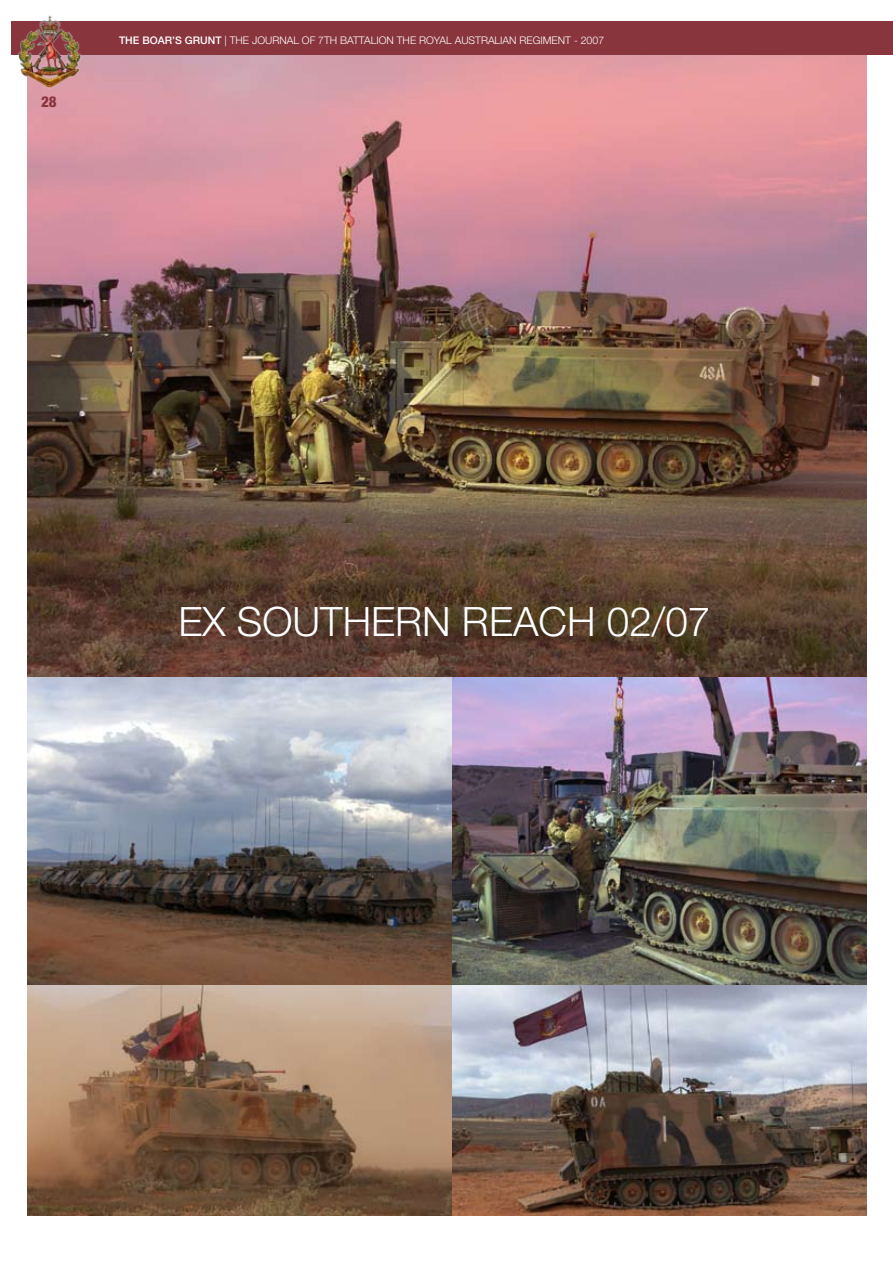
<style>
.page{position:relative;width:893px;height:1263px;background:#fff}
.page>*{position:absolute;margin:0;border:0;box-sizing:border-box;transform-origin:0 0}
.t1{font:300 40.5px "Helvetica Neue LT";color:#fff}
.t2{font:800 condensed 15px "Helvetica Neue LT";color:#88353d}
.t3{font:300 10.5px "Helvetica Neue LT";color:#fff}
.s1{font-weight:500}
</style>
<div class="page">
<img style="left:27px;top:55px;width:840px;height:623px">
<img style="left:451px;top:985px;width:416px;height:230px">
<img style="left:27px;top:985px;width:424px;height:230px">
<img style="left:27px;top:678px;width:840px;height:307px">
<div style="left:12px;top:21px;width:881px;height:34px;background:#88353d"></div>
<img style="left:11px;top:15px;width:77px;height:80px">
<h2 class="t2" style="left:41px;top:92px;width:17px">28</h2>
<p class="t3" style="left:119px;top:34px;width:487px"><span class="s1">THE BOAR’S GRUNT</span> | THE JOURNAL OF 7TH BATTALION THE ROYAL AUSTRALIAN REGIMENT - 2007</p>
<h1 class="t1" style="left:178px;top:596px;width:87px">EX SOU</h1>
<h1 class="t1" style="left:320px;top:596px;width:50px">THERN</h1>
<h1 class="t1" style="left:462px;top:596px;width:26px">REA</h1>
<h1 class="t1" style="left:538px;top:596px;width:173px">CH 02/07</h1>
</div>
